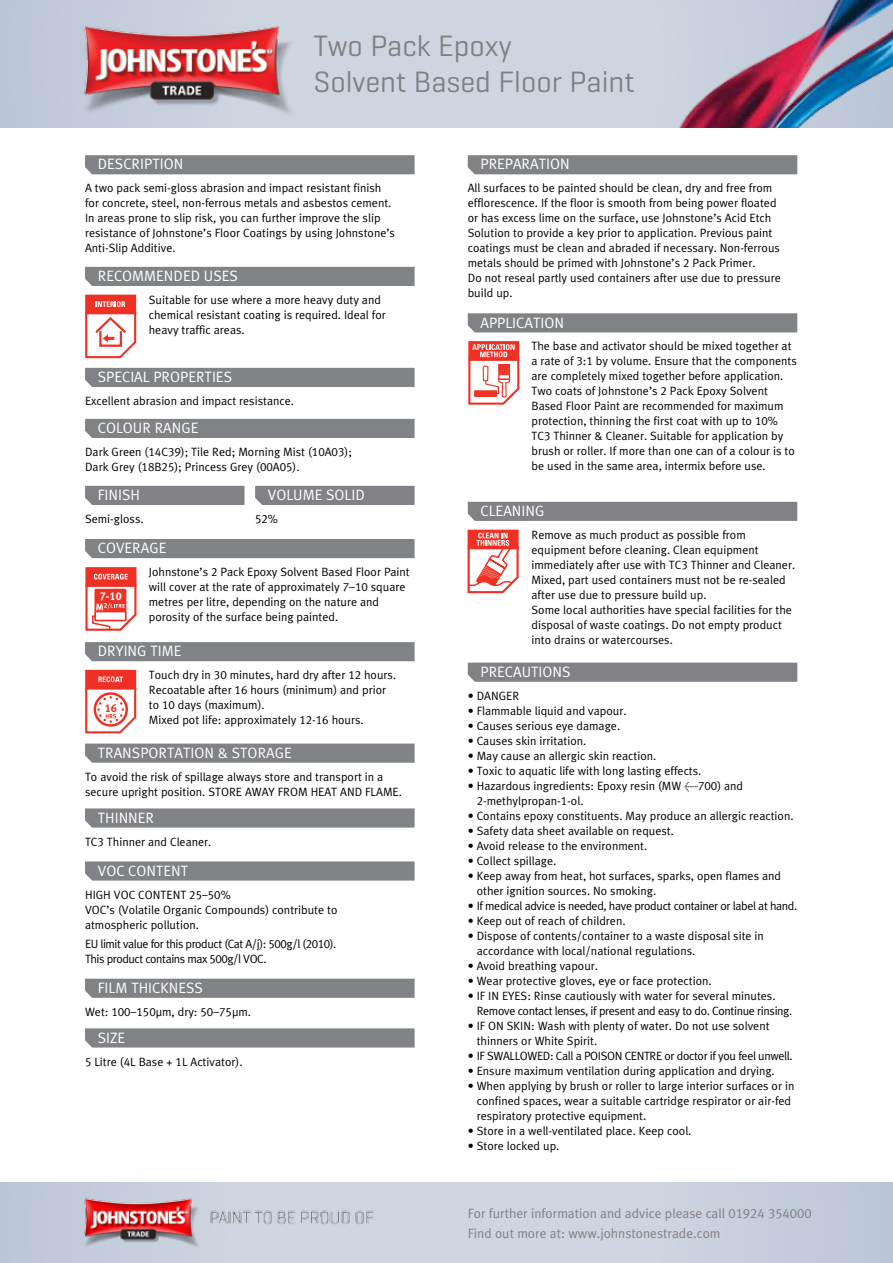
<style>
.page{position:relative;width:893px;height:1263px;background:#fff}
.page>*{position:absolute;margin:0;border:0;box-sizing:border-box;transform-origin:0 0}
.t1{font:30px/36px "Geogrotesque";color:#807f83}
.t2{font:15px "Meta Plus Normal";color:#fff}
.t3{font:13.5px/19.5px "Meta Plus Normal";color:#807f83}
.t4{font:12px/15px "Meta Plus Normal";color:#000}
.t5{font:12px/15px "Meta Plus Normal";letter-spacing:-.03em;color:#000}
.t6{font:12px/15px "Meta Plus Normal";letter-spacing:-.035em;color:#000}
.t7{font:11.25px "Meta Plus Bold Caps";color:#fff}
.t8{font:11.25px "Meta Plus Bold Caps";color:#ee3124}
</style>
<div class="page">
<svg style="left:0;top:0;width:652px;height:128px;background:#cbd2df"></svg>
<img style="left:64px;top:10px;width:245px;height:118px">
<img style="left:652px;top:0;width:241px;height:128px">
<div style="left:0;top:1182px;width:893px;height:81px;background:linear-gradient(to right,#c9d1de,#c9d1de)"></div>
<img style="left:78px;top:1191px;width:299px;height:63px">
<div style="left:85px;top:861px;width:330px;height:19px;background:#808285"></div>
<div style="left:85px;top:979px;width:330px;height:19px;background:#808285"></div>
<div style="left:85px;top:1028px;width:330px;height:19px;background:#808285"></div>
<svg style="left:85px;top:808px;width:330px;height:20px;background:#86878a"></svg>
<div style="left:468px;top:663px;width:329px;height:19px;background:#808285"></div>
<div style="left:85px;top:486px;width:159px;height:19px;background:#808285"></div>
<div style="left:255px;top:486px;width:160px;height:19px;background:#808285"></div>
<div style="left:85px;top:419px;width:330px;height:19px;background:#808285"></div>
<div style="left:85px;top:368px;width:330px;height:19px;background:#808285"></div>
<div style="left:85px;top:155px;width:330px;height:19px;background:#808285"></div>
<div style="left:468px;top:155px;width:329px;height:19px;background:#808285"></div>
<div style="left:85px;top:267px;width:330px;height:19px;background:#808285"></div>
<div style="left:86px;top:296px;width:49px;height:17px;background:#ee3124"></div>
<div style="left:85px;top:295px;width:51px;height:19px;border:2px solid #ee3124"></div>
<svg style="left:85px;top:301px;width:51px;height:57px"></svg>
<div style="left:85px;top:539px;width:330px;height:19px;background:#808285"></div>
<div style="left:85px;top:567px;width:51px;height:20px;background:#ee3124;border:2px solid #ee3124"></div>
<svg style="left:85px;top:574px;width:51px;height:57px"></svg>
<div style="left:468px;top:313px;width:329px;height:19px;background:#808285"></div>
<svg style="left:468px;top:341px;width:51px;height:3px"></svg>
<svg style="left:468px;top:344px;width:51px;height:61px"></svg>
<div style="left:468px;top:502px;width:329px;height:19px;background:#808285"></div>
<div style="left:468px;top:530px;width:51px;height:19px;background:#ee3124;border:2px solid #ee3124"></div>
<svg style="left:468px;top:533px;width:51px;height:60px"></svg>
<div style="left:85px;top:642px;width:330px;height:19px;background:#808285"></div>
<div style="left:85px;top:670px;width:51px;height:19px;background:#ee3124"></div>
<svg style="left:85px;top:676px;width:51px;height:58px"></svg>
<svg style="left:85px;top:743px;width:330px;height:20px;background:#86878a"></svg>
<h1 class="t1" style="left:313px;top:27px;width:323px">Two Pack Epoxy<br>Solvent Based Floor Paint</h1>
<p class="t2" style="left:98px;top:156px;width:87px">DESCRIPTION</p>
<p class="t4" style="left:85px;top:181px;width:311px">A two pack semi-gloss abrasion and impact resistant finish for concrete, steel, non-ferrous metals and asbestos cement.<br>In areas prone to slip risk, you can further improve the slip resistance of Johnstone’s Floor Coatings by using Johnstone’s Anti-Slip Additive.</p>
<p class="t2" style="left:98px;top:267px;width:142px">RECOMMENDED USES</p>
<p class="t4" style="left:149px;top:292px;width:239px">Suitable for use where a more heavy duty and chemical resistant coating is required. Ideal for heavy traffic areas.</p>
<p class="t2" style="left:98px;top:368px;width:136px">SPECIAL PROPERTIES</p>
<p class="t4" style="left:85px;top:393px;width:210px">Excellent abrasion and impact resistance.</p>
<p class="t2" style="left:98px;top:419px;width:102px">COLOUR RANGE</p>
<p class="t4" style="left:85px;top:444px;width:268px">Dark Green (14C39); Tile Red; Morning Mist (10A03);<br>Dark Grey (18B25); Princess Grey (00A05).</p>
<p class="t2" style="left:98px;top:486px;width:44px">FINISH</p>
<p class="t4" style="left:85px;top:511px;width:60px">Semi-gloss.</p>
<p class="t2" style="left:268px;top:486px;width:99px">VOLUME SOLID</p>
<p class="t4" style="left:255px;top:511px;width:24px">52%</p>
<p class="t2" style="left:98px;top:539px;width:70px">COVERAGE</p>
<p class="t4" style="left:149px;top:564px;width:262px">Johnstone’s 2 Pack Epoxy Solvent Based Floor Paint will cover at the rate of approximately 7–10 square metres per litre, depending on the nature and porosity of the surface being painted.</p>
<p class="t7" style="left:100px;top:589px;width:23px">7-10</p>
<p class="t2" style="left:98px;top:642px;width:85px">DRYING TIME</p>
<p class="t4" style="left:149px;top:667px;width:249px">Touch dry in 30 minutes, hard dry after 12 hours.<br>Recoatable after 16 hours (minimum) and prior to 10 days (maximum).<br>Mixed pot life: approximately 12-16 hours.</p>
<p class="t8" style="left:105px;top:701px;width:14px">16</p>
<p class="t2" style="left:98px;top:744px;width:196px">TRANSPORTATION &amp; STORAGE</p>
<p class="t4" style="left:85px;top:769px;width:318px">To avoid the risk of spillage always store and transport in a secure upright position. STORE AWAY FROM HEAT AND FLAME.</p>
<p class="t2" style="left:98px;top:809px;width:58px">THINNER</p>
<p class="t4" style="left:85px;top:834px;width:128px">TC3 Thinner and Cleaner.</p>
<p class="t2" style="left:98px;top:862px;width:92px">VOC CONTENT</p>
<p class="t4" style="left:85px;top:887px;width:254px">HIGH VOC CONTENT 25–50%<br>VOC’s (Volatile Organic Compounds) contribute to atmospheric pollution.</p>
<p class="t6" style="left:85px;top:936px;width:253px">EU limit value for this product (Cat A/j): 500g/l (2010).<br>This product contains max 500g/l VOC.</p>
<p class="t2" style="left:98px;top:979px;width:107px">FILM THICKNESS</p>
<p class="t4" style="left:85px;top:1004px;width:168px">Wet: 100–150µm, dry: 50–75µm.</p>
<p class="t2" style="left:98px;top:1029px;width:29px">SIZE</p>
<p class="t4" style="left:85px;top:1054px;width:159px">5 Litre (4L Base + 1L Activator).</p>
<p class="t2" style="left:480px;top:156px;width:91px">PREPARATION</p>
<p class="t4" style="left:468px;top:181px;width:315px">All surfaces to be painted should be clean, dry and free from efflorescence. If the floor is smooth from being power floated or has excess lime on the surface, use Johnstone’s Acid Etch Solution to provide a key prior to application. Previous paint coatings must be clean and abraded if necessary. Non-ferrous metals should be primed with Johnstone’s 2 Pack Primer.<br>Do not reseal partly used containers after use due to pressure build up.</p>
<p class="t2" style="left:480px;top:314px;width:85px">APPLICATION</p>
<p class="t4" style="left:531px;top:339px;width:267px">The base and activator should be mixed together at a rate of 3:1 by volume. Ensure that the components are completely mixed together before application.<br>Two coats of Johnstone’s 2 Pack Epoxy Solvent Based Floor Paint are recommended for maximum protection, thinning the first coat with up to 10% TC3 Thinner &amp; Cleaner. Suitable for application by brush or roller. If more than one can of a colour is to be used in the same area, intermix before use.</p>
<p class="t2" style="left:480px;top:502px;width:65px">CLEANING</p>
<p class="t4" style="left:531px;top:527px;width:265px">Remove as much product as possible from equipment before cleaning. Clean equipment immediately after use with TC3 Thinner and Cleaner.<br>Mixed, part used containers must not be re-sealed after use due to pressure build up.<br>Some local authorities have special facilities for the disposal of waste coatings. Do not empty product into drains or watercourses.</p>
<p class="t2" style="left:480px;top:663px;width:92px">PRECAUTIONS</p>
<p class="t4" style="left:468px;top:688px;width:53px">• DANGER</p>
<p class="t4" style="left:468px;top:703px;width:160px">• Flammable liquid and vapour.</p>
<p class="t4" style="left:468px;top:718px;width:154px">• Causes serious eye damage.</p>
<p class="t4" style="left:468px;top:733px;width:120px">• Causes skin irritation.</p>
<p class="t4" style="left:468px;top:748px;width:190px">• May cause an allergic skin reaction.</p>
<p class="t4" style="left:468px;top:763px;width:235px">• Toxic to aquatic life with long lasting effects.</p>
<p class="t4" style="left:477px;top:778px;width:268px;text-indent:-9px">• Hazardous ingredients: Epoxy resin (MW &lt;700) and<br>2-methylpropan-1-ol.</p>
<p class="t4" style="left:468px;top:808px;width:327px">• Contains epoxy constituents. May produce an allergic reaction.</p>
<p class="t4" style="left:468px;top:823px;width:208px">• Safety data sheet available on request.</p>
<p class="t4" style="left:468px;top:838px;width:181px">• Avoid release to the environment.</p>
<p class="t4" style="left:468px;top:853px;width:90px">• Collect spillage.</p>
<p class="t4" style="left:477px;top:868px;width:306px;text-indent:-9px">• Keep away from heat, hot surfaces, sparks, open flames and other ignition sources. No smoking.</p>
<p class="t5" style="left:468px;top:898px;width:331px">• If medical advice is needed, have product container or label at hand.</p>
<p class="t4" style="left:468px;top:913px;width:159px">• Keep out of reach of children.</p>
<p class="t4" style="left:477px;top:928px;width:289px;text-indent:-9px">• Dispose of contents/container to a waste disposal site in accordance with local/national regulations.</p>
<p class="t4" style="left:468px;top:958px;width:132px">• Avoid breathing vapour.</p>
<p class="t4" style="left:468px;top:973px;width:245px">• Wear protective gloves, eye or face protection.</p>
<p class="t5" style="left:477px;top:988px;width:317px;text-indent:-9px">• IF IN EYES: Rinse cautiously with water for several minutes.<br>Remove contact lenses, if present and easy to do. Continue rinsing.</p>
<p class="t4" style="left:477px;top:1018px;width:294px;text-indent:-9px">• IF ON SKIN: Wash with plenty of water. Do not use solvent thinners or White Spirit.</p>
<p class="t5" style="left:468px;top:1048px;width:326px">• IF SWALLOWED: Call a POISON CENTRE or doctor if you feel unwell.</p>
<p class="t4" style="left:468px;top:1063px;width:309px">• Ensure maximum ventilation during application and drying.</p>
<p class="t4" style="left:477px;top:1078px;width:319px;text-indent:-9px">• When applying by brush or roller to large interior surfaces or in confined spaces, wear a suitable cartridge respirator or air-fed respiratory protective equipment.</p>
<p class="t4" style="left:468px;top:1123px;width:225px">• Store in a well-ventilated place. Keep cool.</p>
<p class="t4" style="left:468px;top:1138px;width:93px">• Store locked up.</p>
<p class="t3" style="left:468px;top:1203px;width:345px">For further information and advice please call 01924 354000<br>Find out more at: www.johnstonestrade.com</p>
</div>
